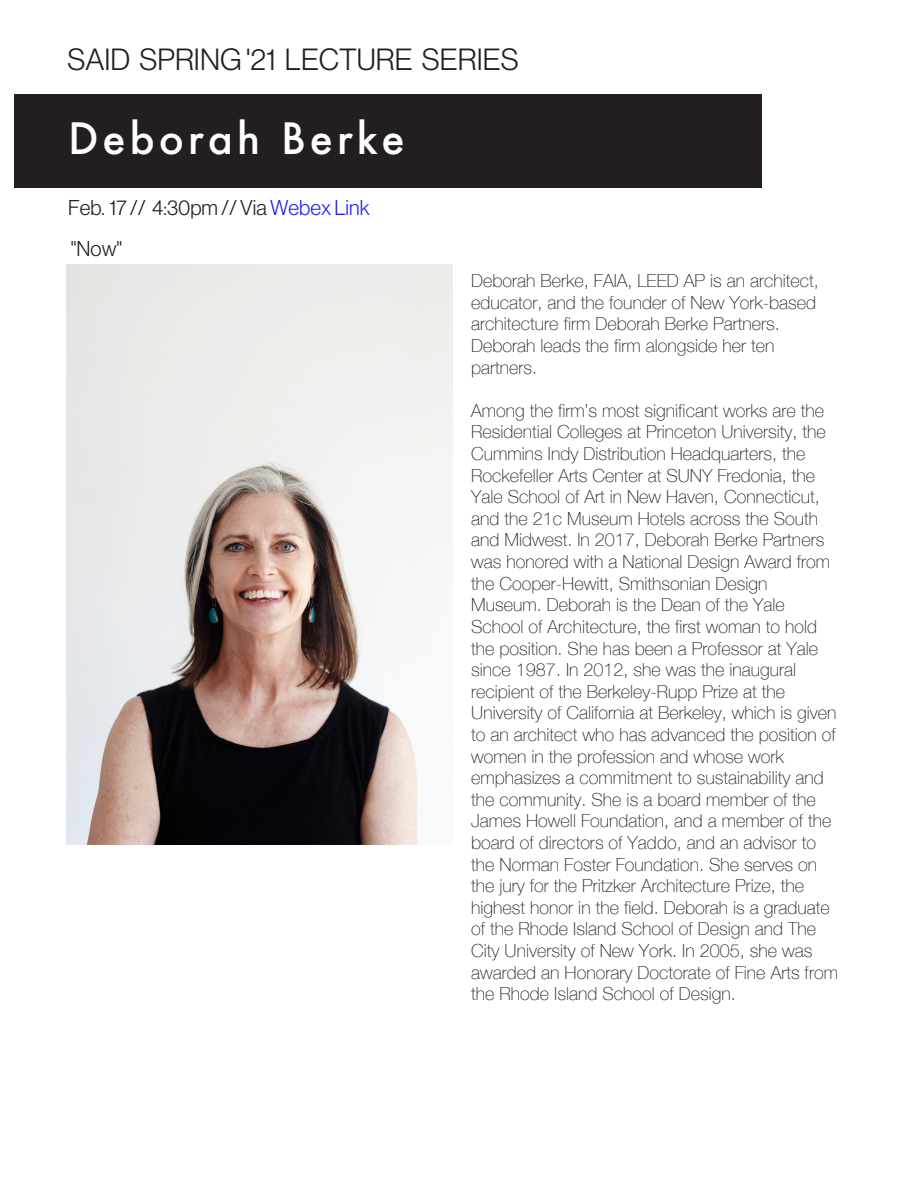
<style>
.page{position:relative;width:918px;height:1188px;background:#fff}
.page>*{position:absolute;margin:0;border:0;box-sizing:border-box;transform-origin:0 0}
.t1{font:500 42px "Futura";letter-spacing:.095em;color:#fff}
.t2{font:30px "N Haas Grotesk DS Pro 45 Lt";color:#231f20}
.t3{font:21px "N Haas Grotesk DS Pro 45 Lt";color:#231f20}
.t4{font:100 18px/21.6px "Helvetica Neue";color:#231f20}
.s1{color:#231ff4}
</style>
<div class="page">
<div style="left:14px;top:94px;width:747px;height:94px;background:#231f20"></div>
<img style="left:66px;top:264px;width:387px;height:580px">
<p class="t2" style="left:68px;top:42px;width:453px">SAID SPRING '21 LECTURE SERIES</p>
<p class="t1" style="left:68px;top:110px;width:338px">Deborah Berke</p>
<p class="t3" style="left:68px;top:196px;width:303px">Feb. 17 // 4:30pm // Via <span class="s1">Webex Link</span></p>
<p class="t3" style="left:71px;top:236px;width:53px">"Now"</p>
<p class="t4" style="left:471px;top:269px;width:349px">Deborah Berke, FAIA, LEED AP is an architect, educator, and the founder of New York-based architecture firm Deborah Berke Partners.<br>Deborah leads the firm alongside her ten partners.</p>
<p class="t4" style="left:471px;top:399px;width:368px">Among the firm’s most significant works are the Residential Colleges at Princeton University, the Cummins Indy Distribution Headquarters, the Rockefeller Arts Center at SUNY Fredonia, the Yale School of Art in New Haven, Connecticut, and the 21c Museum Hotels across the South and Midwest. In 2017, Deborah Berke Partners was honored with a National Design Award from the Cooper-Hewitt, Smithsonian Design Museum. Deborah is the Dean of the Yale School of Architecture, the first woman to hold the position. She has been a Professor at Yale since 1987. In 2012, she was the inaugural recipient of the Berkeley-Rupp Prize at the University of California at Berkeley, which is given to an architect who has advanced the position of women in the profession and whose work emphasizes a commitment to sustainability and the community. She is a board member of the James Howell Foundation, and a member of the board of directors of Yaddo, and an advisor to the Norman Foster Foundation. She serves on the jury for the Pritzker Architecture Prize, the highest honor in the field. Deborah is a graduate of the Rhode Island School of Design and The City University of New York. In 2005, she was awarded an Honorary Doctorate of Fine Arts from the Rhode Island School of Design.</p>
</div>
